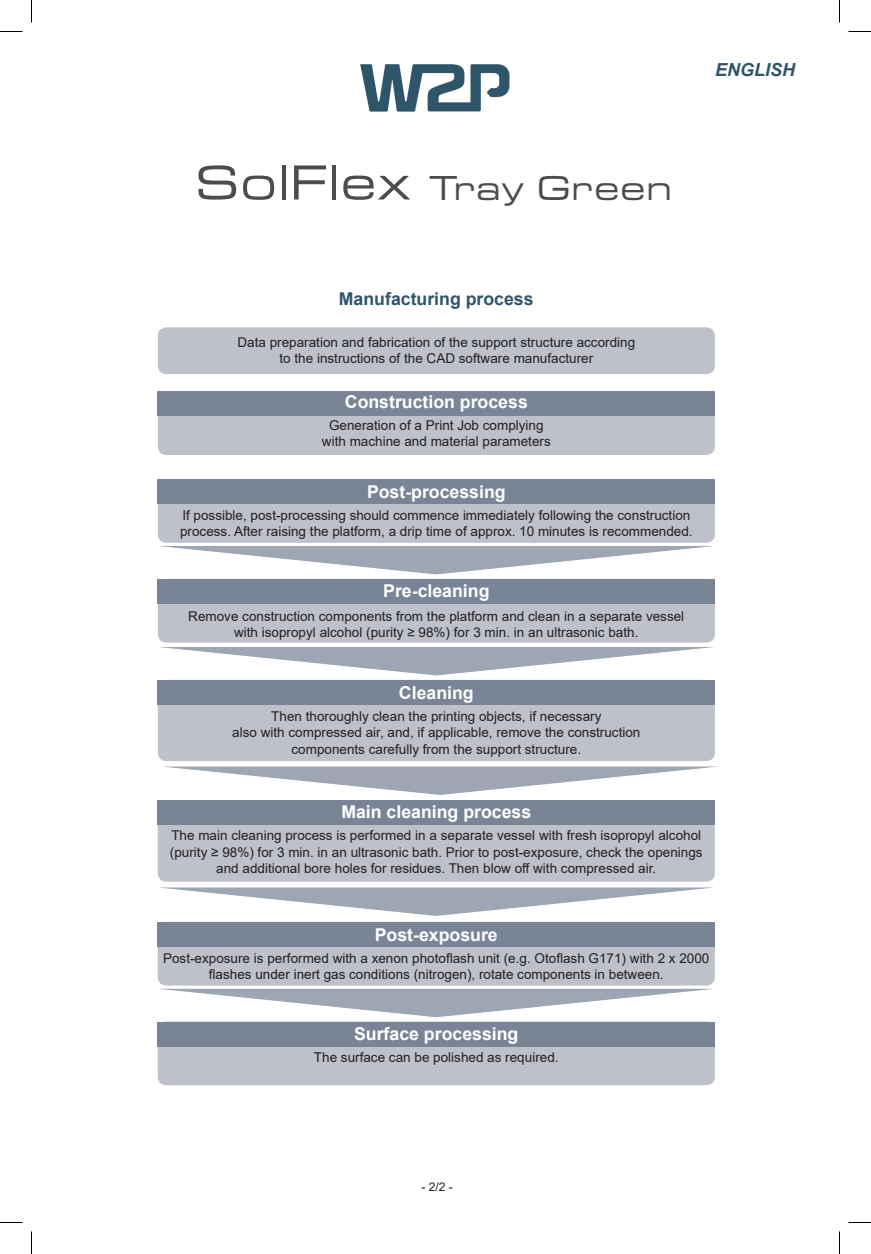
<style>
.page{position:relative;width:871px;height:1254px;background:#fff}
.page>*{position:absolute;margin:0;border:0;box-sizing:border-box;transform-origin:0 0}
.t1{font:36px "Microgramma D Medi Exte";letter-spacing:.075em;color:#4b4c4d}
.t2{font:italic 700 18px "Arial";color:#30556b}
.t3{font:700 17.7px "Arial";color:#fff}
.t4{font:700 17.7px "Arial";color:#30556b}
.t5{font:13.5px/16.2px "Arial";color:#231f20;text-align:center}
.t6{font:12px "Arial";color:#231f20}
.s1{font-size:51px}
</style>
<div class="page">
<img style="left:360px;top:64px;width:150px;height:48px">
<div style="left:158px;top:921px;width:557px;height:64px;background:#bec1ca;border-radius:9px"></div>
<div style="left:158px;top:921px;width:557px;height:25px;background:#798596"></div>
<div style="left:158px;top:1021px;width:557px;height:64px;background:#bec1ca;border-radius:9px"></div>
<div style="left:158px;top:1021px;width:557px;height:25px;background:#798596"></div>
<div style="left:158px;top:800px;width:557px;height:81px;background:#bec1ca;border-radius:9px"></div>
<div style="left:158px;top:800px;width:557px;height:25px;background:#798596"></div>
<div style="left:158px;top:391px;width:557px;height:64px;background:#bec1ca;border-radius:9px"></div>
<div style="left:158px;top:391px;width:557px;height:25px;background:#798596"></div>
<div style="left:158px;top:680px;width:557px;height:81px;background:#bec1ca;border-radius:9px"></div>
<div style="left:158px;top:680px;width:557px;height:25px;background:#798596"></div>
<div style="left:158px;top:327px;width:557px;height:47px;background:#bec1ca;border-radius:9px"></div>
<div style="left:158px;top:479px;width:557px;height:64px;background:#bec1ca;border-radius:9px"></div>
<div style="left:158px;top:479px;width:557px;height:25px;background:#798596"></div>
<div style="left:158px;top:579px;width:557px;height:63px;background:#bec1ca;border-radius:9px"></div>
<div style="left:158px;top:579px;width:557px;height:25px;background:#798596"></div>
<svg style="left:159px;top:546px;width:555px;height:28px"></svg>
<svg style="left:159px;top:647px;width:555px;height:28px"></svg>
<svg style="left:163px;top:766px;width:555px;height:29px"></svg>
<svg style="left:159px;top:887px;width:555px;height:29px"></svg>
<svg style="left:159px;top:988px;width:555px;height:29px"></svg>
<svg style="left:0;top:31px;width:22px;height:1px"></svg>
<svg style="left:848px;top:31px;width:23px;height:1px"></svg>
<svg style="left:0;top:1222px;width:22px;height:1px"></svg>
<svg style="left:848px;top:1222px;width:23px;height:1px"></svg>
<svg style="left:31px;top:0;width:1px;height:23px"></svg>
<svg style="left:31px;top:1231px;width:1px;height:23px"></svg>
<svg style="left:839px;top:0;width:1px;height:23px"></svg>
<svg style="left:839px;top:1231px;width:1px;height:23px"></svg>
<h2 class="t2" style="left:715px;top:58px;width:82px">ENGLISH</h2>
<h1 class="t1" style="left:197px;top:165px;width:475px"><span class="s1">SolFlex</span> Tray Green</h1>
<h3 class="t4" style="left:339px;top:286px;width:196px">Manufacturing process</h3>
<p class="t5" style="left:237px;top:334px;width:399px">Data preparation and fabrication of the support structure according to the instructions of the CAD software manufacturer</p>
<h3 class="t3" style="left:345px;top:389px;width:184px">Construction process</h3>
<p class="t5" style="left:322px;top:417px;width:230px">Generation of a Print Job complying with machine and material parameters</p>
<h3 class="t3" style="left:367px;top:479px;width:140px">Post-processing</h3>
<p class="t5" style="left:180px;top:507px;width:514px;text-align:left">If possible, post-processing should commence immediately following the construction process. After raising the platform, a drip time of approx. 10 minutes is recommended.</p>
<h3 class="t3" style="left:383px;top:578px;width:108px">Pre-cleaning</h3>
<p class="t5" style="left:188px;top:607px;width:497px">Remove construction components from the platform and clean in a separate vessel with isopropyl alcohol (purity ≥ 98%) for 3 min. in an ultrasonic bath.</p>
<h3 class="t3" style="left:399px;top:680px;width:76px">Cleaning</h3>
<p class="t5" style="left:232px;top:708px;width:410px">Then thoroughly clean the printing objects, if necessary<br>also with compressed air, and, if applicable, remove the construction components carefully from the support structure.</p>
<h3 class="t3" style="left:341px;top:799px;width:191px">Main cleaning process</h3>
<p class="t5" style="left:170px;top:827px;width:534px">The main cleaning process is performed in a separate vessel with fresh isopropyl alcohol (purity ≥ 98%) for 3 min. in an ultrasonic bath. Prior to post-exposure, check the openings and additional bore holes for residues. Then blow off with compressed air.</p>
<h3 class="t3" style="left:375px;top:922px;width:124px">Post-exposure</h3>
<p class="t5" style="left:163px;top:950px;width:548px">Post-exposure is performed with a xenon photoflash unit (e.g. Otoflash G171) with 2 x 2000 flashes under inert gas conditions (nitrogen), rotate components in between.</p>
<h3 class="t3" style="left:354px;top:1021px;width:166px">Surface processing</h3>
<p class="t5" style="left:314px;top:1049px;width:246px">The surface can be polished as required.</p>
<p class="t6" style="left:421px;top:1178px;width:33px">- 2/2 -</p>
</div>
